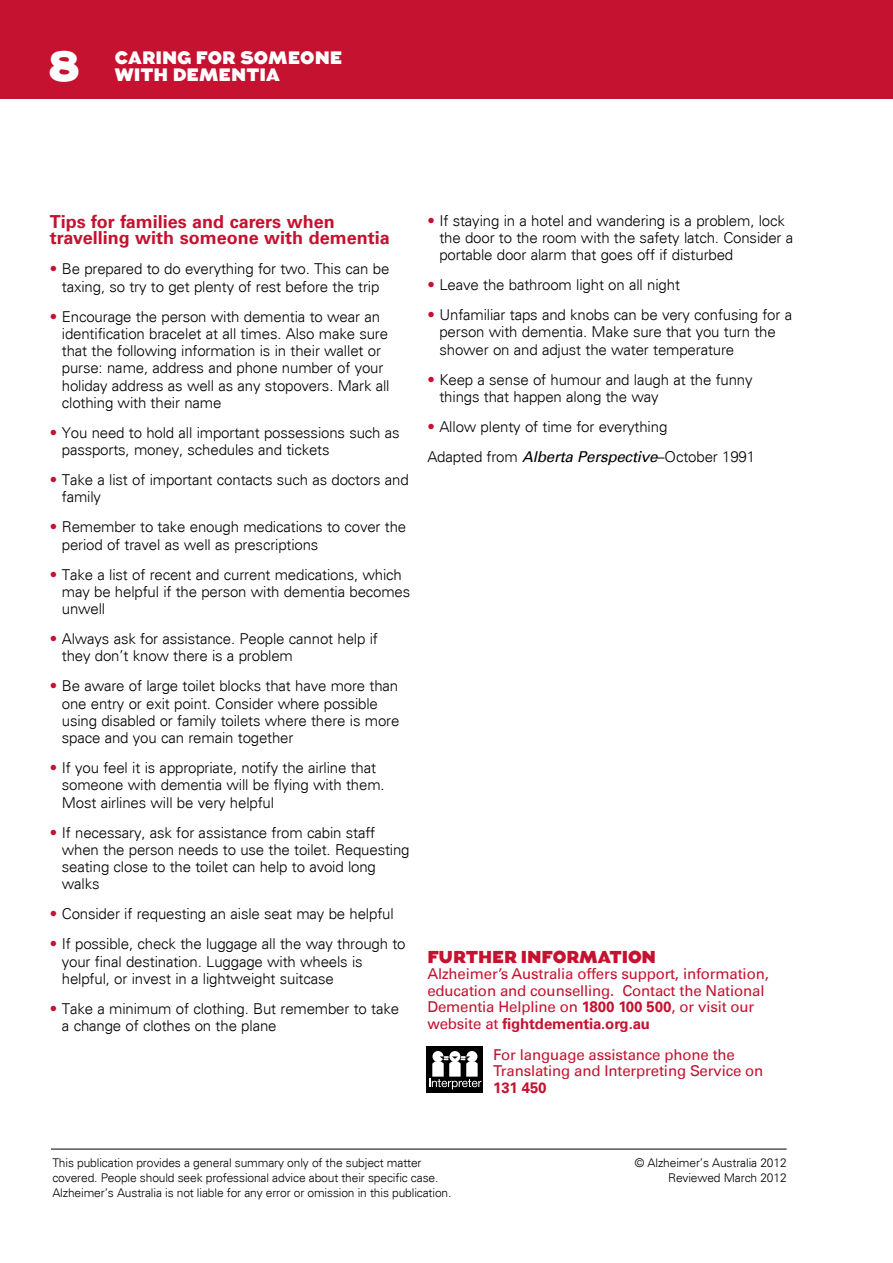
<style>
.page{position:relative;width:893px;height:1263px;background:#fff}
.page>*{position:absolute;margin:0;border:0;box-sizing:border-box;transform-origin:0 0}
.t1{font:900 42px "Augustus";color:#fff}
.t2{font:700 18px/16.5px "Univers LT Std";color:#c41230}
.t3{font:900 18px "Augustus";color:#fff}
.t4{font:900 17.25px "Augustus";letter-spacing:-.01em;color:#c41230}
.t5{font:300 15px/17.2px "Univers";letter-spacing:-.01em;color:#000}
.t6{font:15px/16.5px "Univers LT Std";letter-spacing:-.01em;color:#c41230}
.t7{font:700 15px "Univers LT Std";letter-spacing:-.01em;color:#c41230}
.t8{font:300 12px/15px "Univers";letter-spacing:-.01em;color:#000}
.s1{color:#c41230}
.s2{font-weight:400;font-style:italic}
.s3{font-weight:700}
</style>
<div class="page">
<hr style="left:51px;top:1149px;width:736px;height:1px;background:#000">
<div style="left:0;top:0;width:893px;height:99px;background:#c41230"></div>
<div style="left:426px;top:1046px;width:57px;height:47px;background:#000"></div>
<div style="left:466px;top:1051px;width:11px;height:11px;background:#fff;border-radius:50%"></div>
<div style="left:432px;top:1051px;width:11px;height:11px;background:#fff;border-radius:50%"></div>
<div style="left:449px;top:1051px;width:11px;height:11px;background:#fff;border-radius:50%"></div>
<svg style="left:429px;top:1056px;width:53px;height:33px"></svg>
<h1 class="t1" style="left:48px;top:41px;width:34px">8</h1>
<p class="t3" style="left:115px;top:47px;width:229px">CARING FOR SOMEONE</p>
<p class="t3" style="left:115px;top:64px;width:73px">WITH DEMENTIA</p>
<p class="t2" style="left:50px;top:213px;width:342px">Tips for families and carers when travelling with someone with dementia</p>
<p class="t5" style="left:50px;top:260px;width:341px;text-align:center"><span class="s1">•</span> Be prepared to do everything for two. This can be taxing, so try to get plenty of rest before the trip</p>
<p class="t5" style="left:62px;top:308px;width:329px;text-indent:-12px"><span class="s1">•</span> Encourage the person with dementia to wear an identification bracelet at all times. Also make sure that the following information is in their wallet or purse: name, address and phone number of your holiday address as well as any stopovers. Mark all clothing with their name</p>
<p class="t5" style="left:62px;top:424px;width:339px;text-indent:-12px"><span class="s1">•</span> You need to hold all important possessions such as passports, money, schedules and tickets</p>
<p class="t5" style="left:62px;top:471px;width:348px;text-indent:-12px"><span class="s1">•</span> Take a list of important contacts such as doctors and family</p>
<p class="t5" style="left:62px;top:518px;width:346px;text-indent:-12px"><span class="s1">•</span> Remember to take enough medications to cover the period of travel as well as prescriptions</p>
<p class="t5" style="left:62px;top:566px;width:350px;text-indent:-12px"><span class="s1">•</span> Take a list of recent and current medications, which may be helpful if the person with dementia becomes unwell</p>
<p class="t5" style="left:62px;top:630px;width:317px;text-indent:-12px"><span class="s1">•</span> Always ask for assistance. People cannot help if they don’t know there is a problem</p>
<p class="t5" style="left:62px;top:677px;width:339px;text-indent:-12px"><span class="s1">•</span> Be aware of large toilet blocks that have more than one entry or exit point. Consider where possible using disabled or family toilets where there is more space and you can remain together</p>
<p class="t5" style="left:62px;top:759px;width:324px;text-indent:-12px"><span class="s1">•</span> If you feel it is appropriate, notify the airline that someone with dementia will be flying with them.<br>Most airlines will be very helpful</p>
<p class="t5" style="left:62px;top:824px;width:349px;text-indent:-12px"><span class="s1">•</span> If necessary, ask for assistance from cabin staff when the person needs to use the toilet. Requesting seating close to the toilet can help to avoid long walks</p>
<p class="t5" style="left:50px;top:905px;width:345px"><span class="s1">•</span> Consider if requesting an aisle seat may be helpful</p>
<p class="t5" style="left:62px;top:935px;width:345px;text-indent:-12px"><span class="s1">•</span> If possible, check the luggage all the way through to your final destination. Luggage with wheels is helpful, or invest in a lightweight suitcase</p>
<p class="t5" style="left:62px;top:1000px;width:339px;text-indent:-12px"><span class="s1">•</span> Take a minimum of clothing. But remember to take a change of clothes on the plane</p>
<p class="t5" style="left:439px;top:212px;width:355px;text-indent:-12px"><span class="s1">•</span> If staying in a hotel and wandering is a problem, lock the door to the room with the safety latch. Consider a portable door alarm that goes off if disturbed</p>
<p class="t5" style="left:427px;top:276px;width:254px"><span class="s1">•</span> Leave the bathroom light on all night</p>
<p class="t5" style="left:439px;top:306px;width:354px;text-indent:-12px"><span class="s1">•</span> Unfamiliar taps and knobs can be very confusing for a person with dementia. Make sure that you turn the shower on and adjust the water temperature</p>
<p class="t5" style="left:439px;top:371px;width:315px;text-indent:-12px"><span class="s1">•</span> Keep a sense of humour and laugh at the funny things that happen along the way</p>
<p class="t5" style="left:427px;top:411px;width:329px;line-height:30px"><span class="s1">•</span> Allow plenty of time for everything<br>Adapted from <span class="s2">Alberta Perspective</span>–October 1991</p>
<p class="t4" style="left:427px;top:946px;width:230px">FURTHER INFORMATION</p>
<p class="t6" style="left:427px;top:965px;width:343px">Alzheimer’s Australia offers support, information, education and counselling. Contact the National Dementia Helpline on <span class="s3">1800 100 500</span>, or visit our website at <span class="s3">fightdementia.org.au</span></p>
<p class="t6" style="left:493px;top:1046px;width:272px">For language assistance phone the<br>Translating and Interpreting Service on</p>
<p class="t7" style="left:493px;top:1079px;width:55px">131 450</p>
<p class="t8" style="left:52px;top:1156px;width:401px">This publication provides a general summary only of the subject matter covered. People should seek professional advice about their specific case.<br>Alzheimer’s Australia is not liable for any error or omission in this publication.</p>
<p class="t8" style="left:635px;top:1156px;width:153px;text-align:right">© Alzheimer’s Australia 2012<br>Reviewed March 2012</p>
</div>
